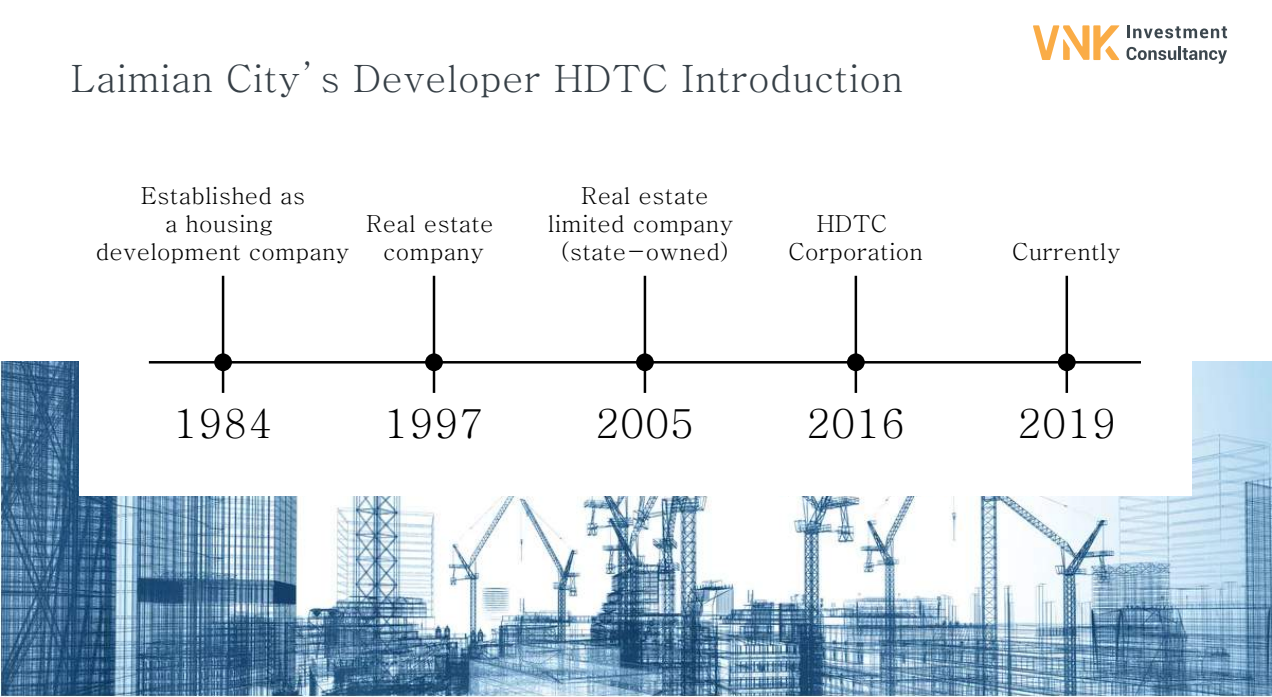
<style>
.page{position:relative;width:1272px;height:697px;background:#fff}
.page>*{position:absolute;margin:0;border:0;box-sizing:border-box;transform-origin:0 0}
.t1{font:500 40px "Adobe Myungjo Std";color:#000}
.t2{font:500 37.75px "Adobe Myungjo Std";color:#363f46}
.t3{font:500 23.5px/28px "Adobe Myungjo Std";color:#000;text-align:center}
</style>
<div class="page">
<img style="left:0;top:361px;width:1271px;height:336px">
<div style="left:79px;top:150px;width:1112px;height:345px;background:#fff"></div>
<hr style="left:149px;top:361px;width:991px;height:2px;background:#000">
<div style="left:214px;top:353px;width:18px;height:18px;background:#000;border-radius:50%"></div>
<div style="left:425px;top:353px;width:18px;height:18px;background:#000;border-radius:50%"></div>
<div style="left:636px;top:353px;width:17px;height:18px;background:#000;border-radius:50%"></div>
<div style="left:847px;top:353px;width:17px;height:18px;background:#000;border-radius:50%"></div>
<div style="left:1057px;top:353px;width:18px;height:18px;background:#000;border-radius:50%"></div>
<hr style="left:222px;top:276px;width:2px;height:117px;background:#000">
<hr style="left:433px;top:276px;width:2px;height:117px;background:#000">
<hr style="left:643px;top:276px;width:3px;height:117px;background:#000">
<hr style="left:854px;top:276px;width:3px;height:117px;background:#000">
<hr style="left:1065px;top:276px;width:3px;height:117px;background:#000">
<svg style="left:1033px;top:25px;width:86px;height:35px"></svg>
<svg style="left:1127px;top:25px;width:100px;height:13px"></svg>
<svg style="left:1126px;top:46px;width:100px;height:18px"></svg>
<h2 class="t2" style="left:71px;top:58px;width:834px">Laimian City’s Developer HDTC Introduction</h2>
<p class="t3" style="left:96px;top:181px;width:256px">Established as<br>a housing development company</p>
<p class="t3" style="left:366px;top:209px;width:129px">Real estate company</p>
<p class="t3" style="left:548px;top:181px;width:188px">Real estate limited company (state-owned)</p>
<p class="t3" style="left:788px;top:209px;width:136px">HDTC<br>Corporation</p>
<p class="t3" style="left:1012px;top:237px;width:111px">Currently</p>
<h1 class="t1" style="left:173px;top:403px;width:101px">1984</h1>
<h1 class="t1" style="left:384px;top:403px;width:101px">1997</h1>
<h1 class="t1" style="left:595px;top:403px;width:102px">2005</h1>
<h1 class="t1" style="left:805px;top:403px;width:101px">2016</h1>
<h1 class="t1" style="left:1016px;top:403px;width:101px">2019</h1>
</div>
